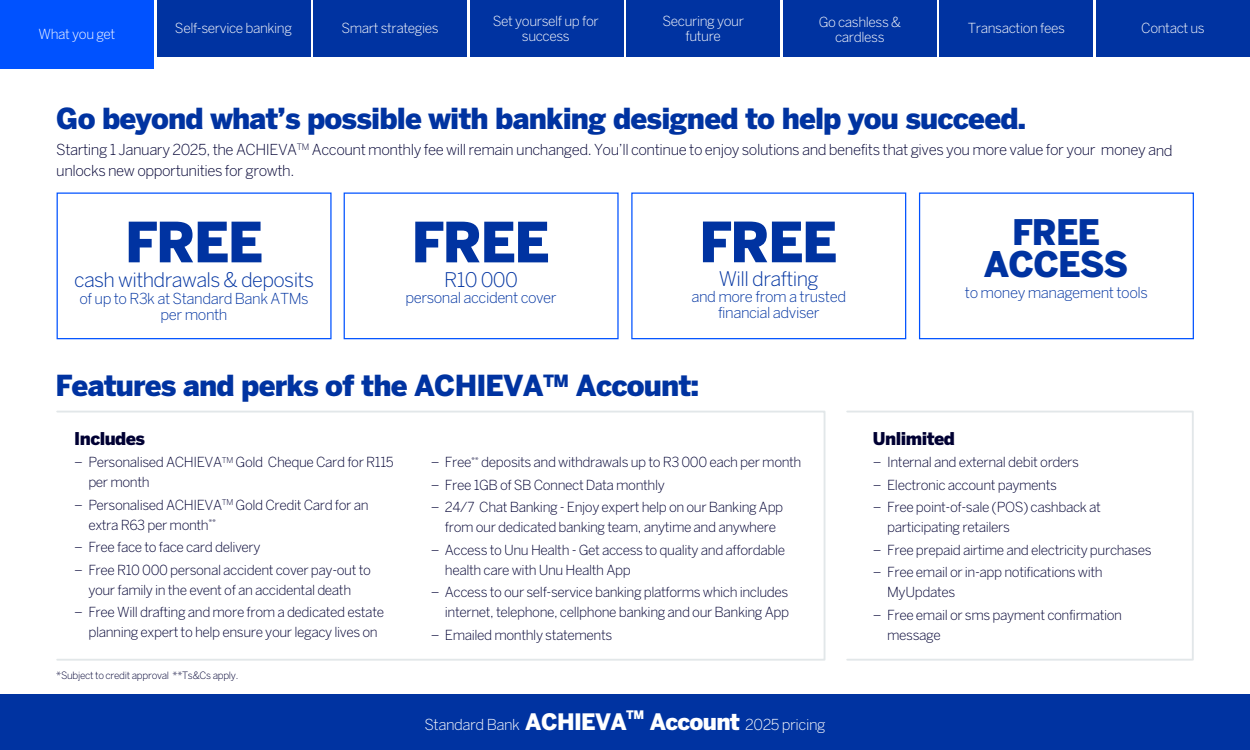
<style>
.page{position:relative;width:1250px;height:750px;background:#fff}
.page>*{position:absolute;margin:0;border:0;box-sizing:border-box;transform-origin:0 0}
.t1{font:900 55px "Benton Sans";letter-spacing:-.03em;color:#0033a1}
.t2{font:900 35px/32.5px "Benton Sans";letter-spacing:-.03em;color:#0033a1;text-align:center}
.t3{font:900 28.75px "Benton Sans";letter-spacing:-.03em;color:#0033a1}
.t4{font:300 20px "Benton Sans";letter-spacing:-.03em;color:#0033a1}
.t5{font:900 17.5px "Benton Sans";letter-spacing:-.03em;color:#003}
.t6{font:300 15px/21.1px "Benton Sans";letter-spacing:-.03em;color:#003}
.t7{font:300 15px/16.2px "Benton Sans";letter-spacing:-.03em;color:#0033a1;text-align:center}
.t8{font:300 15px "Benton Sans";letter-spacing:-.03em;color:#fff}
.t9{font:300 13.75px/20px "Benton Sans";letter-spacing:-.03em;color:#003}
.t10{font:300 13.75px/15px "Benton Sans";letter-spacing:-.03em;color:#fff;text-align:center}
.t11{font:900 11.62px "Benton Sans";color:#fff}
.t12{font:300 10px "Benton Sans";letter-spacing:-.03em;color:#003}
.s1{font-weight:900;font-size:22.5px}
</style>
<div class="page">
<div style="left:0;top:694px;width:1250px;height:56px;background:#0033a1"></div>
<div style="left:57px;top:192px;width:275px;height:147px;border:1px solid #0052ff"></div>
<div style="left:631px;top:192px;width:275px;height:147px;border:1px solid #0052ff"></div>
<div style="left:344px;top:192px;width:275px;height:147px;border:1px solid #0052ff"></div>
<div style="left:919px;top:192px;width:275px;height:147px;border:1px solid #0052ff"></div>
<div style="left:56px;top:411px;width:769px;height:250px;border:2px solid #e2e7e9"></div>
<div style="left:846px;top:411px;width:348px;height:250px;border:2px solid #e2e7e9"></div>
<div style="left:1096px;top:0;width:154px;height:56px;background:#0033a1"></div>
<div style="left:157px;top:0;width:154px;height:56px;background:#0033a1"></div>
<div style="left:313px;top:0;width:154px;height:56px;background:#0033a1"></div>
<div style="left:939px;top:0;width:154px;height:56px;background:#0033a1"></div>
<div style="left:783px;top:0;width:154px;height:56px;background:#0033a1"></div>
<div style="left:470px;top:0;width:154px;height:56px;background:#0033a1"></div>
<div style="left:626px;top:0;width:154px;height:56px;background:#0033a1"></div>
<div style="left:0;top:0;width:154px;height:69px;background:#0052ff"></div>
<p class="t10" style="left:493px;top:13px;width:107px">Set yourself up for success</p>
<p class="t10" style="left:663px;top:13px;width:83px">Securing your</p>
<p class="t10" style="left:819px;top:14px;width:84px">Go cashless &amp; cardless</p>
<p class="t10" style="left:39px;top:20px;width:78px">What you get</p>
<p class="t10" style="left:175px;top:20px;width:119px">Self-service banking</p>
<p class="t10" style="left:341px;top:20px;width:99px">Smart strategies</p>
<p class="t10" style="left:968px;top:20px;width:99px">Transaction fees</p>
<p class="t10" style="left:1141px;top:21px;width:65px">Contact us</p>
<p class="t10" style="left:39px;top:27px;width:78px">What you get</p>
<p class="t10" style="left:686px;top:28px;width:37px">future</p>
<h3 class="t3" style="left:56px;top:101px;width:971px">Go beyond what’s possible with banking designed to help you succeed.</h3>
<p class="t6" style="left:56px;top:139px;width:1118px">Starting 1 January 2025, the ACHIEVA<sup>TM</sup> Account monthly fee will remain unchanged. You’ll continue to enjoy solutions and benefits that gives you more value for your money and unlocks new opportunities for growth.</p>
<h1 class="t1" style="left:125px;top:209px;width:140px">FREE</h1>
<h3 class="t4" style="left:74px;top:268px;width:241px">cash withdrawals &amp; deposits</h3>
<p class="t7" style="left:79px;top:290px;width:231px">of up to R3k at Standard Bank ATMs per month</p>
<h1 class="t1" style="left:411px;top:209px;width:140px">FREE</h1>
<h3 class="t4" style="left:444px;top:268px;width:75px">R10 000</h3>
<p class="t7" style="left:405px;top:290px;width:153px">personal accident cover</p>
<h1 class="t1" style="left:699px;top:209px;width:140px">FREE</h1>
<h3 class="t4" style="left:719px;top:267px;width:101px">Will drafting</h3>
<p class="t7" style="left:691px;top:288px;width:156px">and more from a trusted financial adviser</p>
<h3 class="t3" style="left:55px;top:369px;width:645px">Features and perks of the ACHIEVA<sup>TM</sup> Account:</h3>
<p class="t5" style="left:74px;top:428px;width:72px">Includes</p>
<p class="t9" style="left:88px;top:452px;width:307px;text-indent:-14px">– Personalised ACHIEVA<sup>TM</sup> Gold Cheque Card for R115 per month</p>
<p class="t9" style="left:88px;top:494px;width:282px;text-indent:-14px">– Personalised ACHIEVA<sup>TM</sup> Gold Credit Card for an extra R63 per month<sup>**</sup></p>
<p class="t9" style="left:74px;top:537px;width:188px">– Free face to face card delivery</p>
<p class="t9" style="left:74px;top:559px;width:298px;text-align:center">– Free R10 000 personal accident cover pay-out to your family in the event of an accidental death</p>
<p class="t9" style="left:74px;top:602px;width:311px;text-align:center">– Free Will drafting and more from a dedicated estate planning expert to help ensure your legacy lives on</p>
<p class="t12" style="left:56px;top:669px;width:184px">*Subject to credit approval **Ts&amp;Cs apply.</p>
<p class="t9" style="left:431px;top:452px;width:372px">– Free<sup>**</sup> deposits and withdrawals up to R3 000 each per month</p>
<p class="t9" style="left:431px;top:474px;width:236px">– Free 1GB of SB Connect Data monthly</p>
<p class="t9" style="left:431px;top:497px;width:354px;text-align:center">– 24/7 Chat Banking - Enjoy expert help on our Banking App from our dedicated banking team, anytime and anywhere</p>
<p class="t9" style="left:445px;top:539px;width:342px;text-indent:-14px">– Access to Unu Health - Get access to quality and affordable health care with Unu Health App</p>
<p class="t9" style="left:431px;top:582px;width:360px;text-align:right">– Access to our self-service banking platforms which includes internet, telephone, cellphone banking and our Banking App</p>
<p class="t9" style="left:431px;top:624px;width:183px">– Emailed monthly statements</p>
<p class="t8" style="left:425px;top:716px;width:204px">Standard Bank <span class="s1">ACHIEVA</span></p>
<p class="t11" style="left:626px;top:708px;width:20px">TM</p>
<p class="t8" style="left:650px;top:716px;width:177px"><span class="s1">Account</span> 2025 pricing</p>
<h2 class="t2" style="left:984px;top:215px;width:146px">FREE<br>ACCESS</h2>
<p class="t7" style="left:965px;top:284px;width:185px">to money management tools</p>
<p class="t5" style="left:873px;top:428px;width:84px">Unlimited</p>
<p class="t9" style="left:873px;top:452px;width:208px">– Internal and external debit orders</p>
<p class="t9" style="left:873px;top:474px;width:186px">– Electronic account payments</p>
<p class="t9" style="left:887px;top:497px;width:215px;text-indent:-14px">– Free point-of-sale (POS) cashback at participating retailers</p>
<p class="t9" style="left:873px;top:539px;width:280px">– Free prepaid airtime and electricity purchases</p>
<p class="t9" style="left:887px;top:562px;width:217px;text-indent:-14px">– Free email or in-app notifications with<br>MyUpdates</p>
<p class="t9" style="left:887px;top:604px;width:237px;text-indent:-14px">– Free email or sms payment confirmation message</p>
</div>
